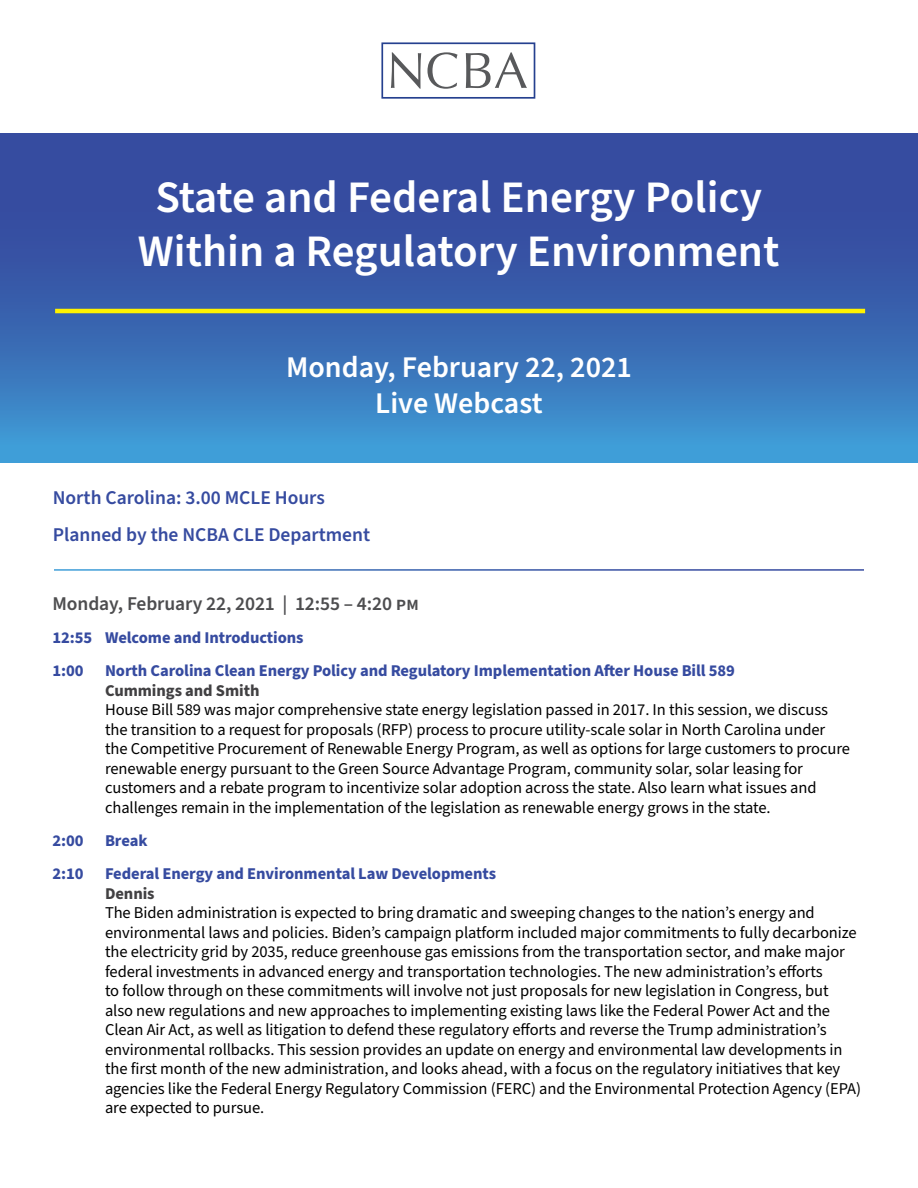
<style>
.page{position:relative;width:918px;height:1188px;background:#fff}
.page>*{position:absolute;margin:0;border:0;box-sizing:border-box;transform-origin:0 0}
.t1{font:600 45px/54.8px "Source Sans Pro";color:#fff;text-align:center}
.t2{font:600 30px/36px "Source Sans Pro";color:#fff;text-align:center}
.t3{font:600 19.5px/36.9px "Source Sans Pro";color:#364ba0}
.t4{font:600 19.5px "Source Sans Pro";letter-spacing:-.005em;color:#4d4d4f}
.t5{font:16.5px/19.5px "Source Sans Pro";letter-spacing:-.005em;color:#000}
.t6{font:700 16.5px/33px "Source Sans Pro";letter-spacing:-.005em;color:#364ba0}
.t7{font:700 16.5px "Source Sans Pro";letter-spacing:-.005em;color:#414042}
</style>
<div class="page">
<svg style="left:0;top:133px;width:918px;height:330px;background:#3966b1"></svg>
<svg style="left:391px;top:52px;width:30px;height:37px"></svg>
<svg style="left:427px;top:52px;width:31px;height:37px"></svg>
<svg style="left:466px;top:52px;width:61px;height:36px"></svg>
<div style="left:381px;top:42px;width:154px;height:57px;border:2px solid #25408f"></div>
<hr style="left:55px;top:309px;width:810px;height:4px;background:#fff200">
<h1 class="t1" style="left:138px;top:171px;width:643px">State and Federal Energy Policy<br>Within a Regulatory Environment</h1>
<h2 class="t2" style="left:286px;top:350px;width:347px">Monday, February 22, 2021<br>Live Webcast</h2>
<p class="t3" style="left:53px;top:479px;width:319px">North Carolina: 3.00 MCLE Hours<br>Planned by the NCBA CLE Department</p>
<p class="t4" style="left:52px;top:591px;width:368px">Monday, February 22, 2021 | 12:55 – 4:20 pm</p>
<p class="t6" style="left:52px;top:622px;width:253px">12:55 Welcome and Introductions<br>1:00</p>
<p class="t6" style="left:105px;top:655px;width:631px">North Carolina Clean Energy Policy and Regulatory Implementation After House Bill 589</p>
<p class="t7" style="left:105px;top:679px;width:156px">Cummings and Smith</p>
<p class="t5" style="left:105px;top:701px;width:747px">House Bill 589 was major comprehensive state energy legislation passed in 2017. In this session, we discuss the transition to a request for proposals (RFP) process to procure utility-scale solar in North Carolina under the Competitive Procurement of Renewable Energy Program, as well as options for large customers to procure renewable energy pursuant to the Green Source Advantage Program, community solar, solar leasing for customers and a rebate program to incentivize solar adoption across the state. Also learn what issues and challenges remain in the implementation of the legislation as renewable energy grows in the state.</p>
<p class="t6" style="left:52px;top:824px;width:33px">2:00</p>
<p class="t6" style="left:105px;top:824px;width:44px">Break</p>
<p class="t6" style="left:52px;top:857px;width:33px">2:10</p>
<p class="t6" style="left:105px;top:857px;width:393px">Federal Energy and Environmental Law Developments</p>
<p class="t7" style="left:105px;top:882px;width:51px">Dennis</p>
<p class="t5" style="left:105px;top:903px;width:758px">The Biden administration is expected to bring dramatic and sweeping changes to the nation’s energy and environmental laws and policies. Biden’s campaign platform included major commitments to fully decarbonize the electricity grid by 2035, reduce greenhouse gas emissions from the transportation sector, and make major federal investments in advanced energy and transportation technologies. The new administration’s efforts<br>to follow through on these commitments will involve not just proposals for new legislation in Congress, but<br>also new regulations and new approaches to implementing existing laws like the Federal Power Act and the Clean Air Act, as well as litigation to defend these regulatory efforts and reverse the Trump administration’s environmental rollbacks. This session provides an update on energy and environmental law developments in the first month of the new administration, and looks ahead, with a focus on the regulatory initiatives that key agencies like the Federal Energy Regulatory Commission (FERC) and the Environmental Protection Agency (EPA) are expected to pursue.</p>
</div>
